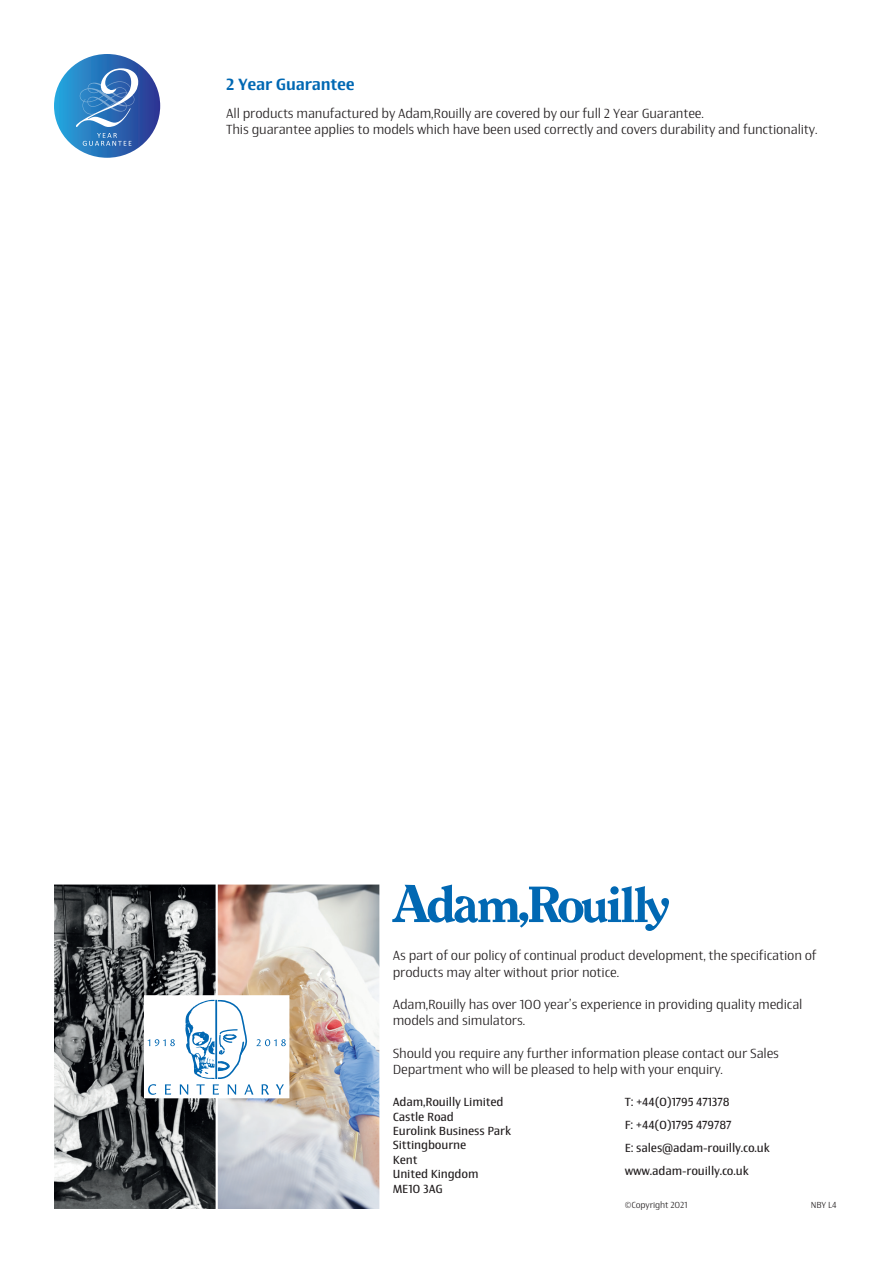
<style>
.page{position:relative;width:893px;height:1263px;background:#fff}
.page>*{position:absolute;margin:0;border:0;box-sizing:border-box;transform-origin:0 0}
.t1{font:500 16.5px "Newbery Sans Pro";letter-spacing:-.01em;color:#0168b3}
.t2{font:300 13.5px/16.2px "Newbery Sans Pro";letter-spacing:-.01em;color:#231f20}
.t3{font:12px/14.4px "Newbery Sans Pro";letter-spacing:-.01em;color:#231f20}
.t4{font:300 9px "Newbery Sans Pro";letter-spacing:-.01em;color:#231f20}
</style>
<div class="page">
<svg style="left:392px;top:884px;width:277px;height:47px"></svg>
<img style="left:54px;top:884px;width:162px;height:325px">
<img style="left:218px;top:884px;width:161px;height:325px">
<svg style="left:54px;top:54px;width:106px;height:104px"></svg>
<p class="t1" style="left:226px;top:74px;width:130px">2 Year Guarantee</p>
<p class="t2" style="left:226px;top:105px;width:593px">All products manufactured by Adam,Rouilly are covered by our full 2 Year Guarantee.<br>This guarantee applies to models which have been used correctly and covers durability and functionality.</p>
<p class="t2" style="left:393px;top:947px;width:426px">As part of our policy of continual product development, the specification of products may alter without prior notice.</p>
<p class="t2" style="left:393px;top:996px;width:411px">Adam,Rouilly has over 100 year’s experience in providing quality medical models and simulators.</p>
<p class="t2" style="left:393px;top:1045px;width:388px">Should you require any further information please contact our Sales<br>Department who will be pleased to help with your enquiry.</p>
<p class="t3" style="left:393px;top:1094px;width:120px">Adam,Rouilly Limited<br>Castle Road<br>Eurolink Business Park<br>Sittingbourne<br>Kent<br>United Kingdom<br>ME10 3AG</p>
<p class="t3" style="left:625px;top:1090px;width:146px;line-height:23px">T: +44(0)1795 471378<br>F: +44(0)1795 479787<br>E: sales@adam-rouilly.co.uk www.adam-rouilly.co.uk</p>
<p class="t4" style="left:625px;top:1199px;width:64px">©Copyright 2021</p>
<p class="t4" style="left:811px;top:1199px;width:28px">NBY L4</p>
</div>
